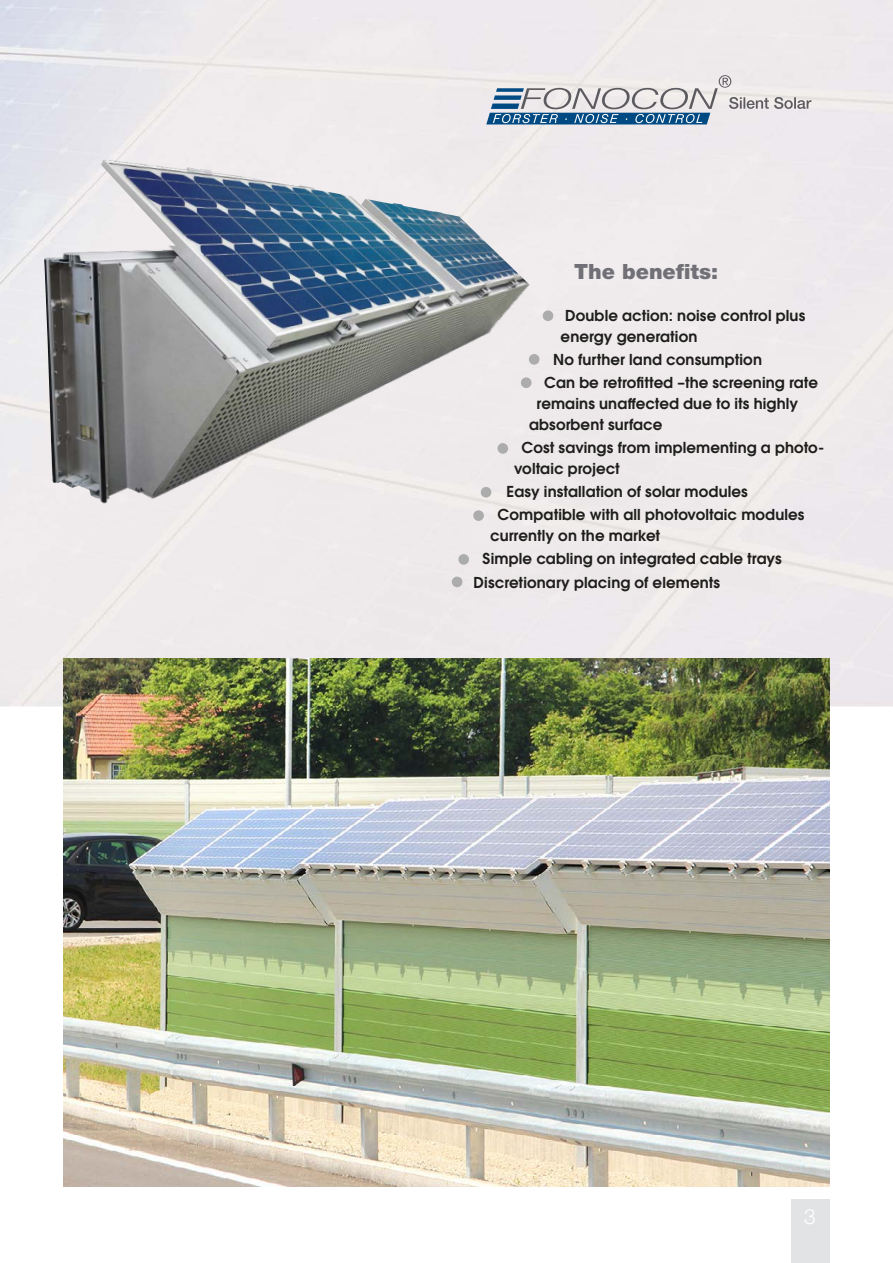
<style>
.page{position:relative;width:893px;height:1263px;background:#fff}
.page>*{position:absolute;margin:0;border:0;box-sizing:border-box;transform-origin:0 0}
.Titel_2{font:900 21px "Helvetica Neue LT Pro";color:#707076}
.t1{font:300 21px "Helvetica Neue LT Pro";color:#fff}
.Aufzählung{font:600 15px/21px "ITC Avant Garde Pro";letter-spacing:.01em;color:#1d1d1b}
</style>
<div class="page">
<div style="left:0;top:0;width:893px;height:706px;background:#eeeaec"></div>
<svg style="left:486px;top:75px;width:325px;height:49px;background:#bdc5ce"></svg>
<div style="left:791px;top:1199px;width:38px;height:64px;background:#e2e3e4"></div>
<img style="left:64px;top:659px;width:765px;height:527px">
<img style="left:43px;top:152px;width:492px;height:353px">
<div style="left:543px;top:310px;width:10px;height:11px;background:#acacac;border-radius:50%"></div>
<div style="left:529px;top:354px;width:10px;height:11px;background:#acacac;border-radius:50%"></div>
<div style="left:521px;top:377px;width:10px;height:11px;background:#acacac;border-radius:50%"></div>
<div style="left:497px;top:443px;width:11px;height:11px;background:#acacac;border-radius:50%"></div>
<div style="left:481px;top:487px;width:10px;height:10px;background:#acacac;border-radius:50%"></div>
<div style="left:458px;top:554px;width:11px;height:11px;background:#acacac;border-radius:50%"></div>
<div style="left:452px;top:577px;width:10px;height:10px;background:#acacac;border-radius:50%"></div>
<div style="left:473px;top:510px;width:11px;height:11px;background:#acacac;border-radius:50%"></div>
<h2 class="Titel_2" style="left:574px;top:258px;width:145px">The benefits:</h2>
<p class="Aufzählung" style="left:561px;top:304px;width:246px;text-indent:4px">Double action: noise control plus energy generation</p>
<p class="Aufzählung" style="left:553px;top:348px;width:210px">No further land consumption</p>
<p class="Aufzählung" style="left:544px;top:372px;width:275px">Can be retrofitted –the screening rate</p>
<p class="Aufzählung" style="left:537px;top:393px;width:263px">remains unaffected due to its highly</p>
<p class="Aufzählung" style="left:529px;top:414px;width:135px">absorbent surface</p>
<p class="Aufzählung" style="left:514px;top:437px;width:312px;text-indent:8px">Cost savings from implementing a photo&shy;voltaic project</p>
<p class="Aufzählung" style="left:507px;top:481px;width:243px">Easy installation of solar modules</p>
<p class="Aufzählung" style="left:490px;top:504px;width:316px;text-indent:8px">Compatible with all photovoltaic modules currently on the market</p>
<p class="Aufzählung" style="left:483px;top:548px;width:301px">Simple cabling on integrated cable trays</p>
<p class="Aufzählung" style="left:474px;top:571px;width:248px">Discretionary placing of elements</p>
<h1 class="t1" style="left:804px;top:1203px;width:13px">3</h1>
</div>
